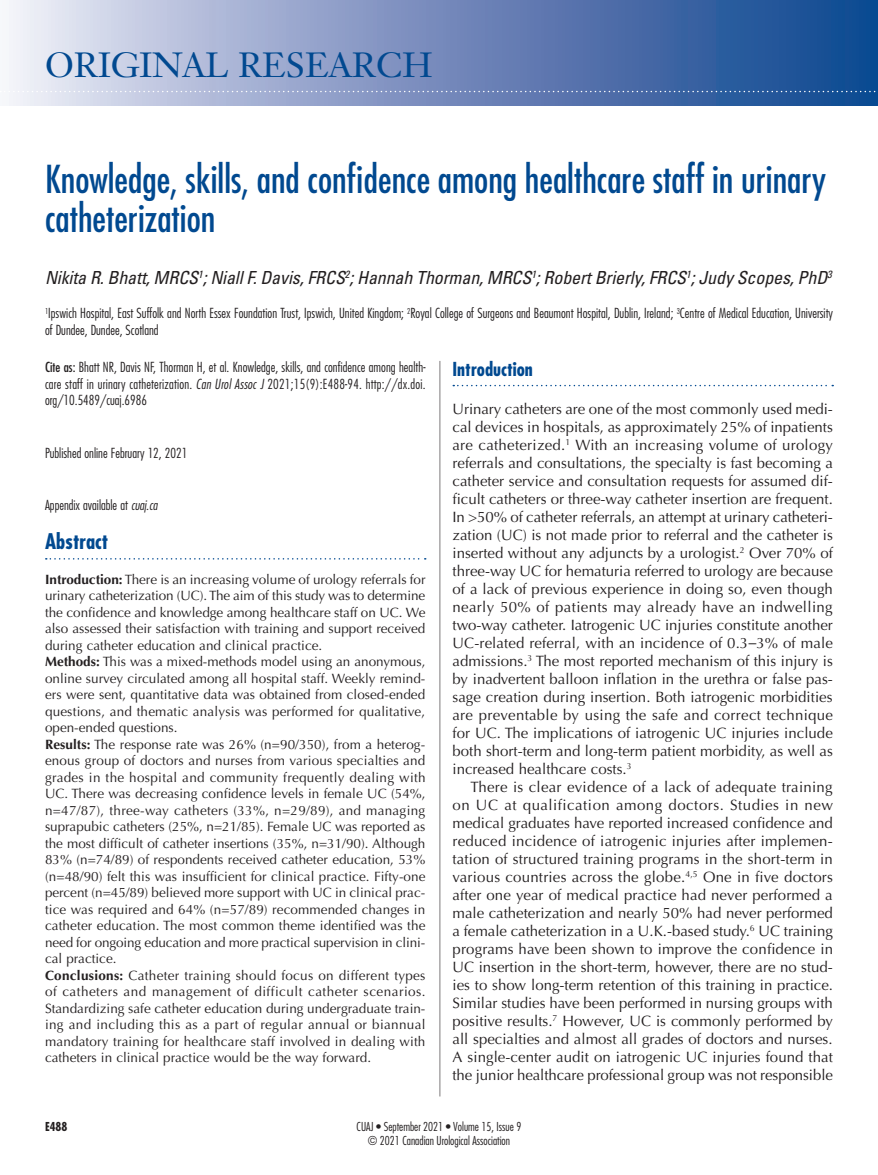
<style>
.page{position:relative;width:878px;height:1175px;background:#fff}
.page>*{position:absolute;margin:0;border:0;box-sizing:border-box;transform-origin:0 0}
.T25{font:condensed 37.5px/39px "Futura";color:#014990}
.SF-Blue{font:34.5px "Janson Text";color:#014990}
.ABH{font:700 condensed 21px "Futura";color:#014990}
.t1{font:700 condensed 18.75px "Futura";color:#014990}
.N12{font:italic condensed 18px "Univers";letter-spacing:-.01em;color:#231f20}
.PJ{font:15px/18px "Optima";color:#231f20;text-align:justify}
.ABS{font:13.5px/16.5px "Optima";color:#231f20;text-align:justify}
.PJ9{font:300 condensed 13.5px/16.5px "Futura";color:#231f20;text-align:justify}
.t2{font:300 condensed 12px "Futura";color:#231f20}
.t3{font:700 condensed 12px "Futura";color:#231f20}
.s1{font-weight:400}
.s2{font-style:italic}
.s3{font-weight:700}
.s4{font-family:"Century Gothic"}
</style>
<div class="page">
<svg style="left:9px;top:0;width:869px;height:105px;background:#7991bf"></svg>
<hr style="left:439px;top:361px;width:1px;height:735px;background:#231f20">
<svg style="left:46px;top:558px;width:379px;height:1px"></svg>
<svg style="left:453px;top:385px;width:380px;height:1px"></svg>
<svg style="left:9px;top:91px;width:869px;height:1px"></svg>
<p class="SF-Blue" style="left:45px;top:43px;width:389px">ORIGINAL RESEARCH</p>
<p class="T25" style="left:45px;top:159px;width:782px">Knowledge, skills, and confidence among healthcare staff in urinary catheterization</p>
<p class="N12" style="left:45px;top:266px;width:788px">Nikita R. Bhatt, MRCS<sup>1</sup>; Niall F. Davis, FRCS<sup>2</sup>; Hannah Thorman, MRCS<sup>1</sup>; Robert Brierly, FRCS<sup>1</sup>; Judy Scopes, PhD<sup>3</sup></p>
<p class="PJ9" style="left:45px;top:305px;width:789px"><sup>1</sup>Ipswich Hospital, East Suffolk and North Essex Foundation Trust, Ipswich, United Kingdom; <sup>2</sup>Royal College of Surgeons and Beaumont Hospital, Dublin, Ireland; <sup>3</sup>Centre of Medical Education, University of Dundee, Dundee, Scotland</p>
<p class="PJ9" style="left:45px;top:358px;width:382px"><span class="s1">Cite as:</span> Bhatt NR, Davis NF, Thorman H, et al. Knowledge, skills, and confidence among health&shy;care staff in urinary catheterization. <span class="s2">Can Urol Assoc J</span> 2021;15(9):E488-94. http://dx.doi. org/10.5489/cuaj.6986</p>
<p class="PJ9" style="left:45px;top:444px;width:144px">Published online February 12, 2021</p>
<p class="PJ9" style="left:45px;top:496px;width:114px">Appendix available at <span class="s2">cuaj.ca</span></p>
<p class="ABH" style="left:45px;top:528px;width:65px">Abstract</p>
<p class="ABS" style="left:45px;top:571px;width:382px"><span class="s3">Introduction:</span> There is an increasing volume of urology referrals for urinary catheterization (UC). The aim of this study was to determine the confidence and knowledge among healthcare staff on UC. We also assessed their satisfaction with training and support received during catheter education and clinical practice.</p>
<p class="ABS" style="left:45px;top:653px;width:382px"><span class="s3">Methods:</span> This was a mixed-methods model using an anonymous, online survey circulated among all hospital staff. Weekly remind&shy;ers were sent, quantitative data was obtained from closed-ended questions, and thematic analysis was performed for qualitative, open-ended questions.</p>
<p class="ABS" style="left:45px;top:736px;width:382px"><span class="s3">Results:</span> The response rate was 26% (n=90/350), from a heterog&shy;enous group of doctors and nurses from various specialties and grades in the hospital and community frequently dealing with UC. There was decreasing confidence levels in female UC (54%, n=47/87), three-way catheters (33%, n=29/89), and managing suprapubic catheters (25%, n=21/85). Female UC was reported as the most difficult of catheter insertions (35%, n=31/90). Although 83% (n=74/89) of respondents received catheter education, 53% (n=48/90) felt this was insufficient for clinical practice. Fifty-one percent (n=45/89) believed more support with UC in clinical prac&shy;tice was required and 64% (n=57/89) recommended changes in catheter education. The most common theme identified was the need for ongoing education and more practical supervision in clini&shy;cal practice.</p>
<p class="ABS" style="left:45px;top:967px;width:382px"><span class="s3">Conclusions:</span> Catheter training should focus on different types of catheters and management of difficult catheter scenarios.<br>Standardizing safe catheter education during undergraduate train&shy;ing and including this as a part of regular annual or biannual mandatory training for healthcare staff involved in dealing with catheters in clinical practice would be the way forward.</p>
<h1 class="t1" style="left:452px;top:357px;width:82px">Introduction</h1>
<p class="PJ" style="left:452px;top:400px;width:382px">Urinary catheters are one of the most commonly used medi&shy;cal devices in hospitals, as approximately 25% of inpatients are catheterized.<sup>1</sup> With an increasing volume of urology referrals and consultations, the specialty is fast becoming a catheter service and consultation requests for assumed dif&shy;ficult catheters or three-way catheter insertion are frequent.<br>In &gt;50% of catheter referrals, an attempt at urinary catheteri&shy;zation (UC) is not made prior to referral and the catheter is inserted without any adjuncts by a urologist.<sup>2</sup> Over 70% of three-way UC for hematuria referred to urology are because of a lack of previous experience in doing so, even though nearly 50% of patients may already have an indwelling two-way catheter. Iatrogenic UC injuries constitute another UC-related referral, with an incidence of 0.3<span class="s4">–</span>3% of male admissions.<sup>3</sup> The most reported mechanism of this injury is by inadvertent balloon inflation in the urethra or false pas&shy;sage creation during insertion. Both iatrogenic morbidities are preventable by using the safe and correct technique for UC. The implications of iatrogenic UC injuries include both short-term and long-term patient morbidity, as well as increased healthcare costs.<sup>3</sup></p>
<p class="PJ" style="left:452px;top:778px;width:382px;text-indent:18px">There is clear evidence of a lack of adequate training on UC at qualification among doctors. Studies in new medical graduates have reported increased confidence and reduced incidence of iatrogenic injuries after implemen&shy;tation of structured training programs in the short-term in various countries across the globe.<sup>4,5</sup> One in five doctors after one year of medical practice had never performed a male catheterization and nearly 50% had never performed a female catheterization in a U.K.-based study.<sup>6</sup> UC training programs have been shown to improve the confidence in UC insertion in the short-term, however, there are no stud&shy;ies to show long-term retention of this training in practice.<br>Similar studies have been performed in nursing groups with positive results.<sup>7</sup> However, UC is commonly performed by all specialties and almost all grades of doctors and nurses.<br>A single-center audit on iatrogenic UC injuries found that the junior healthcare professional group was not responsible</p>
<p class="t3" style="left:45px;top:1118px;width:24px">E488</p>
<p class="t2" style="left:356px;top:1118px;width:166px">CUAJ • September 2021 • Volume 15, Issue 9</p>
<p class="t2" style="left:368px;top:1133px;width:144px">© 2021 Canadian Urological Association</p>
</div>
